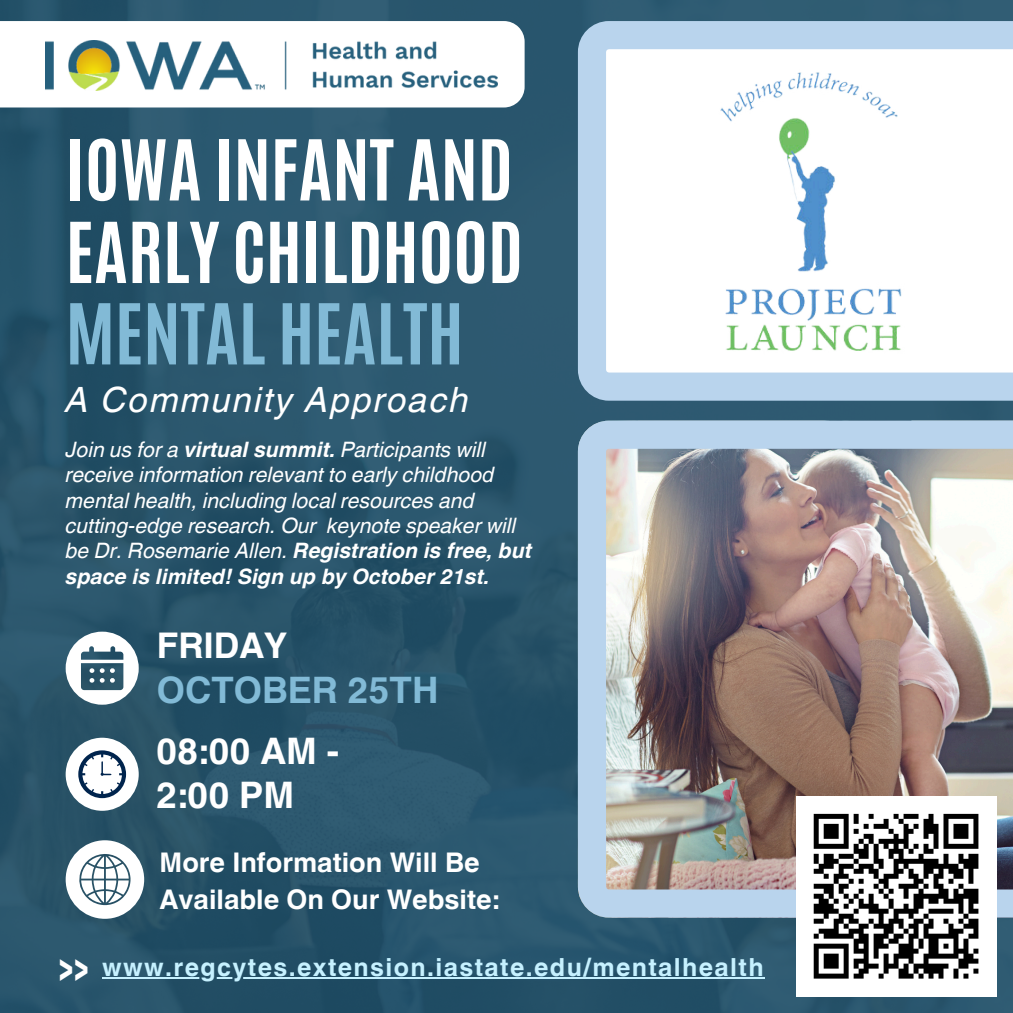
<style>
.page{position:relative;width:1013px;height:1013px;background:#fff}
.page>*{position:absolute;margin:0;border:0;box-sizing:border-box;transform-origin:0 0}
.t1{font:700 71.25px/82.5px "Antonio";color:#fff}
.t2{font:700 71.25px "Antonio";color:#82bad6}
.t3{font:700 43.38px "Antonio";color:#fff}
.t4{font:700 36.5px/43.9px "Helvetica World";color:#fff}
.t5{font:700 36.5px "Helvetica World";color:#82bad6}
.t6{font:700 35.38px "Helvetica World";color:#fff}
.t7{font:italic 34.88px "Helvetica World";letter-spacing:.06em;color:#fff}
.t8{font:700 27px/37.5px "Helvetica World";color:#fff}
.t9{font:700 24.88px "Helvetica World";letter-spacing:.055em;color:#c6f1ff}
.t10{font:italic 21.25px/25.2px "Helvetica World";color:#fff}
.t11{font:italic 700 21.25px/25.2px "Helvetica World";color:#fff}
.s1{font-weight:700}
.s2{font-weight:400}
</style>
<div class="page">
<img style="left:0;top:0;width:1012px;height:1012px">
<svg style="left:578px;top:21px;width:434px;height:379px"></svg>
<img style="left:578px;top:420px;width:434px;height:497px">
<svg style="left:66px;top:631px;width:73px;height:73px"></svg>
<div style="left:66px;top:737px;width:73px;height:73px;background:#fff;border-radius:50%"></div>
<svg style="left:78px;top:750px;width:48px;height:48px"></svg>
<svg style="left:66px;top:840px;width:78px;height:78px"></svg>
<svg style="left:0;top:21px;width:524px;height:86px"></svg>
<img style="left:46px;top:41px;width:452px;height:50px">
<div style="left:795px;top:795px;width:201px;height:201px;background:#fff"></div>
<hr style="left:102px;top:977px;width:663px;height:2px;background:#c6f1ff">
<svg style="left:813px;top:813px;width:166px;height:166px"></svg>
<h3 class="t1" style="left:66px;top:129px;width:458px">IOWA INFANT AND<br>EARLY CHILDHOOD</h3>
<p class="t2" style="left:66px;top:283px;width:399px">MENTAL HEALTH</p>
<h2 class="t7" style="left:66px;top:371px;width:404px">A Community Approach</h2>
<p class="t10" style="left:66px;top:434px;width:452px">Join us for a <span class="s1">virtual summit.</span> Participants will receive information relevant to early childhood mental health, including local resources and cutting-edge research. Our keynote speaker will</p>
<p class="t11" style="left:66px;top:536px;width:468px"><span class="s2">be Dr. Rosemarie Allen.</span> Registration is free, but space is limited! Sign up by October 21st.</p>
<p class="t6" style="left:157px;top:616px;width:132px">FRIDAY</p>
<p class="t5" style="left:157px;top:660px;width:283px">OCTOBER 25TH</p>
<h2 class="t4" style="left:156px;top:725px;width:184px">08:00 AM -<br>2:00 PM</h2>
<h2 class="t8" style="left:159px;top:840px;width:341px">More Information Will Be<br>Available On Our Website:</h2>
<p class="t3" style="left:58px;top:936px;width:32px">&gt;&gt;</p>
<p class="t9" style="left:102px;top:946px;width:663px">www.regcytes.extension.iastate.edu/mentalhealth</p>
</div>
